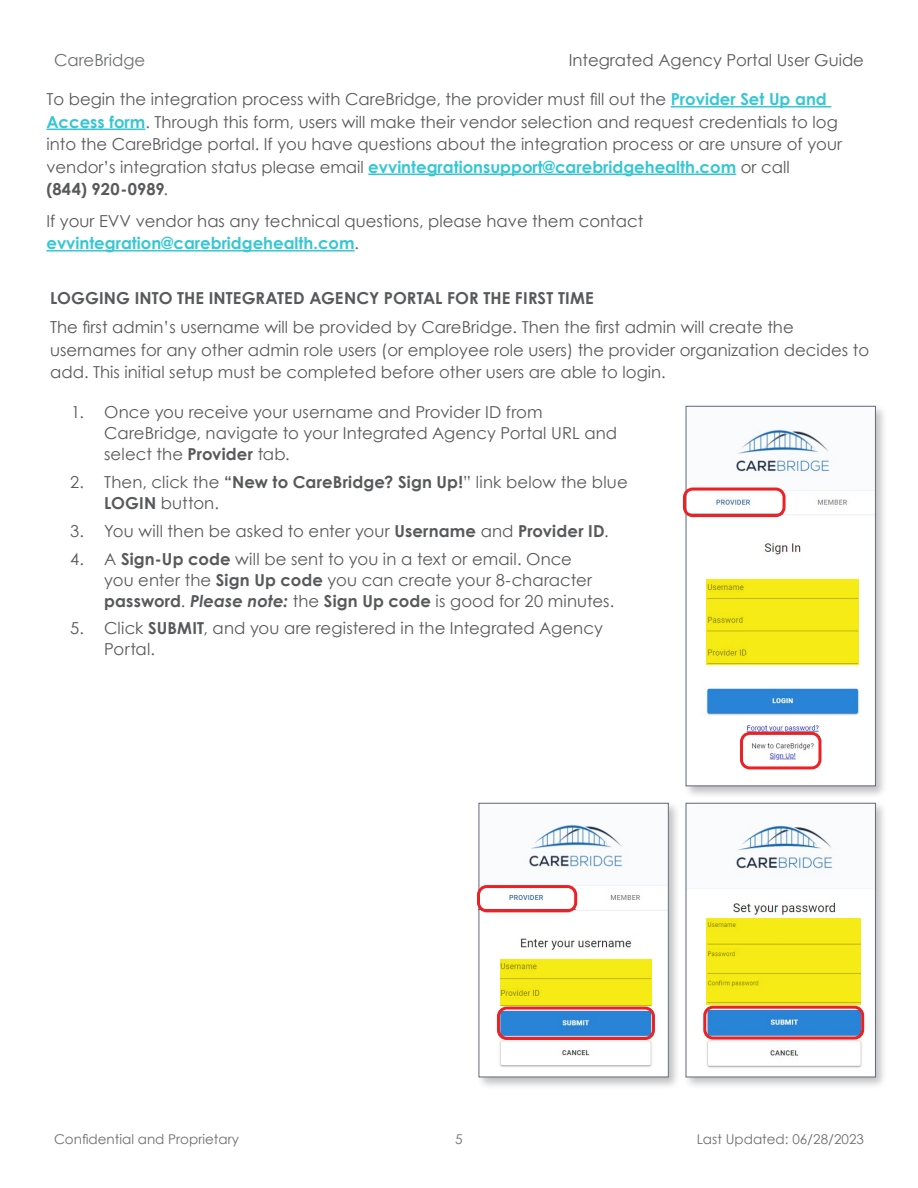
<style>
.page{position:relative;width:918px;height:1188px;background:#fff}
.page>*{position:absolute;margin:0;border:0;box-sizing:border-box;transform-origin:0 0}
.t1{font:16.5px/22.5px "Century Gothic";color:#58595b}
.t2{font:700 16.5px "Century Gothic";letter-spacing:.005em;color:#58595b}
.t3{font:16.5px "Century Gothic";color:#6d6e71}
.t4{font:13.5px "Century Gothic";color:#6d6e71}
.s1{font-weight:700;color:#37c7d3}
.s2{font-weight:700}
.s3{font-weight:700;font-style:italic}
</style>
<div class="page">
<hr style="left:671px;top:106px;width:160px;height:2px;background:#37c7d3">
<hr style="left:46px;top:129px;width:99px;height:1px;background:#37c7d3">
<hr style="left:368px;top:174px;width:368px;height:1px;background:#37c7d3">
<hr style="left:46px;top:250px;width:309px;height:2px;background:#37c7d3">
<div style="left:476px;top:801px;width:205px;height:289px;background:#000;opacity:.25"></div>
<img style="left:481px;top:805px;width:186px;height:270px">
<div style="left:479px;top:803px;width:190px;height:274px;border:1px solid #606b77"></div>
<div style="left:497px;top:1007px;width:158px;height:33px;border:3px solid #ed2024;border-radius:8px"></div>
<div style="left:500px;top:959px;width:151px;height:47px;background:#f6eb14"></div>
<div style="left:477px;top:885px;width:100px;height:27px;border:3px solid #ed2024;border-radius:8px"></div>
<div style="left:683px;top:800px;width:205px;height:290px;background:#000;opacity:.25"></div>
<img style="left:688px;top:805px;width:186px;height:270px">
<div style="left:686px;top:803px;width:190px;height:274px;border:1px solid #606b77"></div>
<div style="left:705px;top:933px;width:78px;height:9px;background:#fff"></div>
<div style="left:706px;top:918px;width:155px;height:87px;background:#f6eb14"></div>
<div style="left:703px;top:1006px;width:161px;height:34px;border:3px solid #ed2024;border-radius:8px"></div>
<div style="left:683px;top:404px;width:205px;height:395px;background:#000;opacity:.25"></div>
<img style="left:688px;top:408px;width:186px;height:376px">
<div style="left:686px;top:406px;width:190px;height:380px;border:1px solid #606b77"></div>
<div style="left:740px;top:732px;width:81px;height:37px;border:3px solid #ed2024;border-radius:8px"></div>
<div style="left:683px;top:488px;width:103px;height:29px;border:3px solid #ed2024;border-radius:8px"></div>
<div style="left:706px;top:579px;width:152px;height:86px;background:#f6eb14"></div>
<p class="t3" style="left:54px;top:49px;width:93px">CareBridge</p>
<p class="t1" style="left:569px;top:49px;width:297px">Integrated Agency Portal User Guide</p>
<p class="t1" style="left:46px;top:88px;width:797px">To begin the integration process with CareBridge, the provider must fill out the <span class="s1">Provider Set Up and Access form</span>. Through this form, users will make their vendor selection and request credentials to log into the CareBridge portal. If you have questions about the integration process or are unsure of your vendor’s integration status please email <span class="s1">evvintegrationsupport@carebridgehealth.com</span> or call<br><span class="s2">(844) 920-0989</span>.</p>
<p class="t1" style="left:46px;top:209px;width:599px">If your EVV vendor has any technical questions, please have them contact <span class="s1">evvintegration@carebridgehealth.com</span>.</p>
<p class="t2" style="left:50px;top:286px;width:545px">LOGGING INTO THE INTEGRATED AGENCY PORTAL FOR THE FIRST TIME</p>
<p class="t1" style="left:50px;top:316px;width:821px">The first admin’s username will be provided by CareBridge. Then the first admin will create the usernames for any other admin role users (or employee role users) the provider organization decides to add. This initial setup must be completed before other users are able to login.</p>
<p class="t1" style="left:104px;top:402px;width:515px;line-height:21px;text-indent:-33px">1. Once you receive your username and Provider ID from<br>CareBridge, navigate to your Integrated Agency Portal URL and select the <span class="s2">Provider</span> tab.</p>
<p class="t1" style="left:104px;top:472px;width:525px;line-height:21px;text-indent:-34px">2. Then, click the <span class="s2">“New to CareBridge? Sign Up!</span>” link below the blue<br><span class="s2">LOGIN</span> button.</p>
<p class="t1" style="left:70px;top:520px;width:540px">3. You will then be asked to enter your <span class="s2">Username</span> and <span class="s2">Provider ID</span>.</p>
<p class="t1" style="left:104px;top:548px;width:512px;line-height:21px;text-indent:-34px">4. A <span class="s2">Sign-Up code</span> will be sent to you in a text or email. Once<br>you enter the <span class="s2">Sign Up code</span> you can create your 8-character <span class="s2">password</span>. <span class="s3">Please note:</span> the <span class="s2">Sign Up code</span> is good for 20 minutes.</p>
<p class="t1" style="left:104px;top:618px;width:500px;line-height:21px;text-indent:-34px">5. Click <span class="s2">SUBMIT</span>, and you are registered in the Integrated Agency<br>Portal.</p>
<p class="t4" style="left:54px;top:1130px;width:187px">Confidential and Proprietary</p>
<p class="t4" style="left:455px;top:1130px;width:9px">5</p>
<p class="t4" style="left:697px;top:1130px;width:169px">Last Updated: 06/28/2023</p>
</div>
